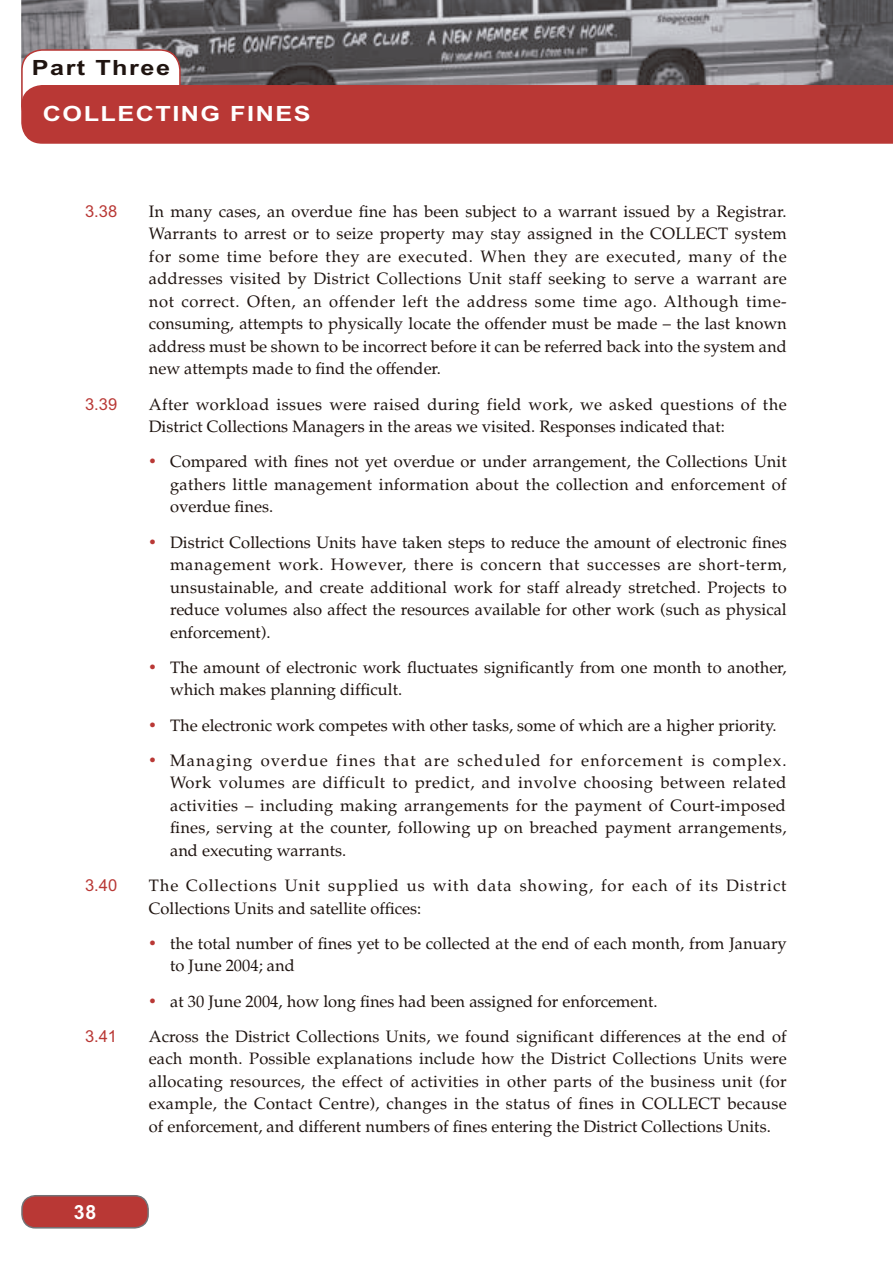
<style>
.page{position:relative;width:893px;height:1263px;background:#fff}
.page>*{position:absolute;margin:0;border:0;box-sizing:border-box;transform-origin:0 0}
.t1{font:700 21px "Arial";letter-spacing:.06em;color:#fff;scale:1.2 1}
.t2{font:700 21px "Arial";letter-spacing:.06em;color:#1f1410;scale:1.2 1}
.t3{font:700 19.5px "Arial";color:#fff}
.t4{font:16.5px/22.5px "Palatino";color:#1f1410;text-align:justify}
.t5{font:16.5px/22.5px "Palatino";letter-spacing:.055em;color:#1f1410}
.t6{font:16.5px "Arial";color:#b93835}
.s1{color:#b93835}
</style>
<div class="page">
<img style="left:21px;top:0;width:871px;height:85px">
<div style="left:22px;top:1196px;width:126px;height:32px;background:#b93835;border-radius:14px"></div>
<div style="left:21px;top:1195px;width:128px;height:33px;border:2px solid #727276;border-radius:14px"></div>
<div style="left:22px;top:50px;width:158px;height:76px;background:#fff;border-radius:20px"></div>
<div style="left:21px;top:49px;width:160px;height:78px;border:2px solid #b93835;border-radius:20px"></div>
<div style="left:21px;top:85px;width:871px;height:59px;background:#b93835"></div>
<img style="left:892px;top:0;width:1px;height:110px">
<svg style="left:892px;top:85px;width:1px;height:59px"></svg>
<p class="t2" style="left:32px;top:60px;width:117px">Part Three</p>
<p class="t1" style="left:43px;top:106px;width:225px">COLLECTING FINES</p>
<p class="t6" style="left:85px;top:205px;width:34px">3.38</p>
<p class="t4" style="left:149px;top:202px;width:639px">In many cases, an overdue fine has been subject to a warrant issued by a Registrar.<br>Warrants to arrest or to seize property may stay assigned in the COLLECT system for some time before they are executed. When they are executed, many of the addresses visited by District Collections Unit staff seeking to serve a warrant are not correct. Often, an offender left the address some time ago. Although time&shy;consuming, attempts to physically locate the offender must be made – the last known address must be shown to be incorrect before it can be referred back into the system and new attempts made to find the offender.</p>
<p class="t6" style="left:85px;top:398px;width:34px">3.39</p>
<p class="t4" style="left:149px;top:395px;width:639px">After workload issues were raised during field work, we asked questions of the<br>District Collections Managers in the areas we visited. Responses indicated that:</p>
<p class="t4" style="left:170px;top:452px;width:618px;text-indent:-21px"><span class="s1">•</span> Compared with fines not yet overdue or under arrangement, the Collections Unit gathers little management information about the collection and enforcement of overdue fines.</p>
<p class="t4" style="left:170px;top:533px;width:618px;text-indent:-21px"><span class="s1">•</span> District Collections Units have taken steps to reduce the amount of electronic fines management work. However, there is concern that successes are short-term, unsustainable, and create additional work for staff already stretched. Projects to reduce volumes also affect the resources available for other work (such as physical enforcement).</p>
<p class="t4" style="left:170px;top:658px;width:618px;text-indent:-21px"><span class="s1">•</span> The amount of electronic work fluctuates significantly from one month to another, which makes planning difficult.</p>
<p class="t4" style="left:149px;top:716px;width:629px"><span class="s1">•</span> The electronic work competes with other tasks, some of which are a higher priority.</p>
<p class="t4" style="left:170px;top:751px;width:618px;text-indent:-21px"><span class="s1">•</span> Managing overdue fines that are scheduled for enforcement is complex.<br>Work volumes are difficult to predict, and involve choosing between related activities – including making arrangements for the payment of Court-imposed fines, serving at the counter, following up on breached payment arrangements, and executing warrants.</p>
<p class="t6" style="left:85px;top:879px;width:34px">3.40</p>
<p class="t5" style="left:149px;top:876px;width:639px">The Collections Unit supplied us with data showing, for each of its District<br>Collections Units and satellite offices:</p>
<p class="t4" style="left:170px;top:934px;width:618px;text-indent:-21px"><span class="s1">•</span> the total number of fines yet to be collected at the end of each month, from January to June 2004; and</p>
<p class="t4" style="left:149px;top:992px;width:510px"><span class="s1">•</span> at 30 June 2004, how long fines had been assigned for enforcement.</p>
<p class="t6" style="left:85px;top:1030px;width:34px">3.41</p>
<p class="t4" style="left:149px;top:1027px;width:639px">Across the District Collections Units, we found significant differences at the end of each month. Possible explanations include how the District Collections Units were allocating resources, the effect of activities in other parts of the business unit (for example, the Contact Centre), changes in the status of fines in COLLECT because of enforcement, and different numbers of fines entering the District Collections Units.</p>
<p class="t3" style="left:74px;top:1205px;width:24px">38</p>
</div>
